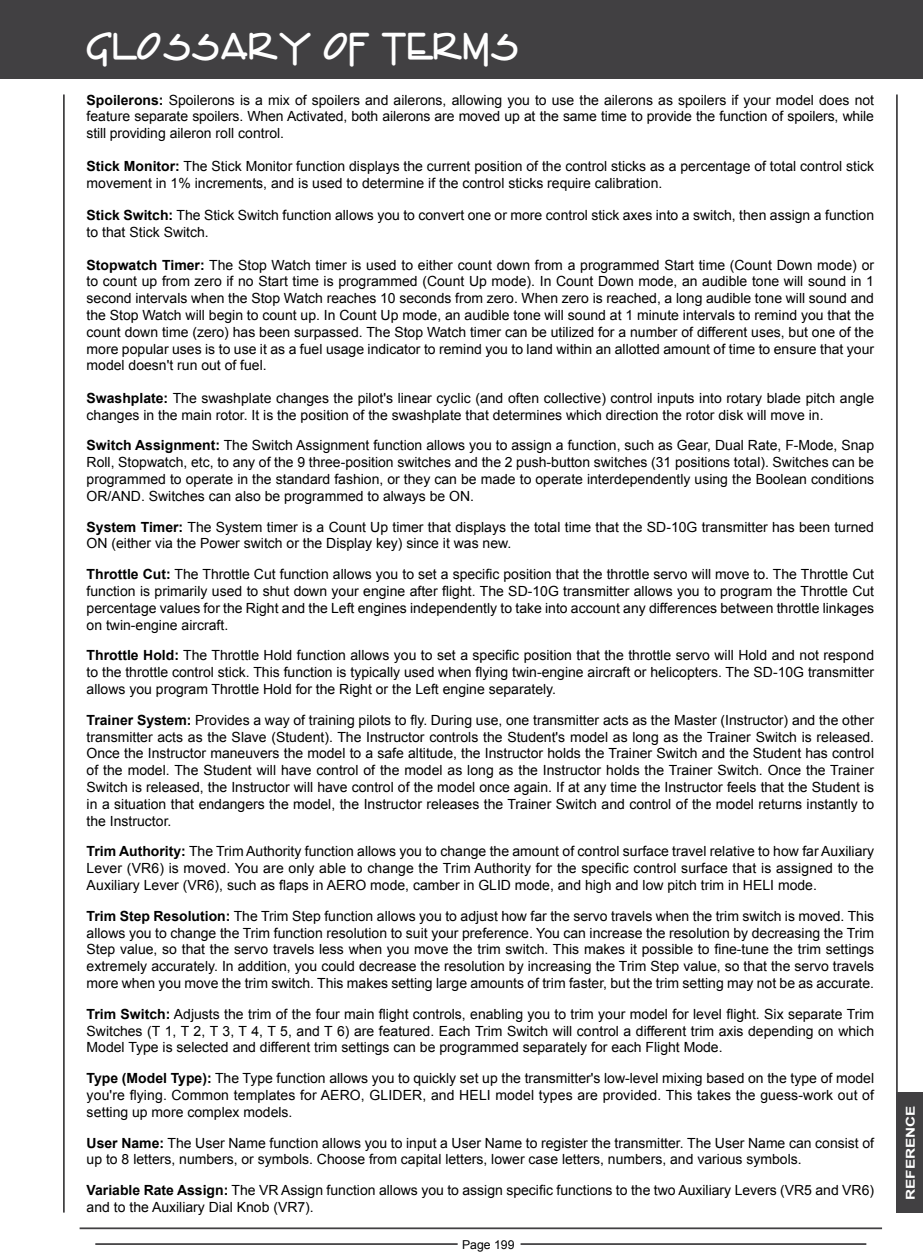
<style>
.page{position:relative;width:923px;height:1260px;background:#fff}
.page>*{position:absolute;margin:0;border:0;box-sizing:border-box;transform-origin:0 0}
.t1{font:700 35px "Enview";color:#fff}
.t2{font:14px/16.8px "Arial";color:#000;text-align:justify}
.t3{font:700 12.25px "Arial";color:#fff;scale:1.25 1}
.t4{font:12.25px "Arial";color:#000}
.s1{font-weight:700}
</style>
<div class="page">
<hr style="left:63px;top:94px;width:2px;height:1119px;background:#414042">
<hr style="left:896px;top:94px;width:2px;height:1119px;background:#414042">
<hr style="left:521px;top:1243px;width:345px;height:2px;background:#414042">
<hr style="left:80px;top:1227px;width:802px;height:2px;background:#414042">
<hr style="left:95px;top:1243px;width:363px;height:2px;background:#414042">
<div style="left:0;top:0;width:923px;height:79px;background:#414042"></div>
<div style="left:897px;top:1093px;width:26px;height:120px;background:#414042"></div>
<h1 class="t1" style="left:87px;top:24px;width:435px">GLOSSARY OF TERMS</h1>
<p class="t2" style="left:87px;top:92px;width:789px"><span class="s1">Spoilerons:</span> Spoilerons is a mix of spoilers and ailerons, allowing you to use the ailerons as spoilers if your model does not feature separate spoilers. When Activated, both ailerons are moved up at the same time to provide the function of spoilers, while still providing aileron roll control.</p>
<p class="t2" style="left:87px;top:158px;width:789px"><span class="s1">Stick Monitor:</span> The Stick Monitor function displays the current position of the control sticks as a percentage of total control stick movement in 1% increments, and is used to determine if the control sticks require calibration.</p>
<p class="t2" style="left:87px;top:207px;width:789px"><span class="s1">Stick Switch:</span> The Stick Switch function allows you to convert one or more control stick axes into a switch, then assign a function to that Stick Switch.</p>
<p class="t2" style="left:87px;top:256px;width:789px"><span class="s1">Stopwatch Timer:</span> The Stop Watch timer is used to either count down from a programmed Start time (Count Down mode) or to count up from zero if no Start time is programmed (Count Up mode). In Count Down mode, an audible tone will sound in 1 second intervals when the Stop Watch reaches 10 seconds from zero. When zero is reached, a long audible tone will sound and the Stop Watch will begin to count up. In Count Up mode, an audible tone will sound at 1 minute intervals to remind you that the count down time (zero) has been surpassed. The Stop Watch timer can be utilized for a number of different uses, but one of the more popular uses is to use it as a fuel usage indicator to remind you to land within an allotted amount of time to ensure that your model doesn't run out of fuel.</p>
<p class="t2" style="left:87px;top:390px;width:789px"><span class="s1">Swashplate:</span> The swashplate changes the pilot's linear cyclic (and often collective) control inputs into rotary blade pitch angle changes in the main rotor. It is the position of the swashplate that determines which direction the rotor disk will move in.</p>
<p class="t2" style="left:87px;top:437px;width:789px"><span class="s1">Switch Assignment:</span> The Switch Assignment function allows you to assign a function, such as Gear, Dual Rate, F-Mode, Snap Roll, Stopwatch, etc, to any of the 9 three-position switches and the 2 push-button switches (31 positions total). Switches can be programmed to operate in the standard fashion, or they can be made to operate interdependently using the Boolean conditions OR/AND. Switches can also be programmed to always be ON.</p>
<p class="t2" style="left:87px;top:519px;width:789px"><span class="s1">System Timer:</span> The System timer is a Count Up timer that displays the total time that the SD-10G transmitter has been turned<br>ON (either via the Power switch or the Display key) since it was new.</p>
<p class="t2" style="left:87px;top:566px;width:789px"><span class="s1">Throttle Cut:</span> The Throttle Cut function allows you to set a specific position that the throttle servo will move to. The Throttle Cut function is primarily used to shut down your engine after flight. The SD-10G transmitter allows you to program the Throttle Cut percentage values for the Right and the Left engines independently to take into account any differences between throttle linkages on twin-engine aircraft.</p>
<p class="t2" style="left:87px;top:647px;width:789px"><span class="s1">Throttle Hold:</span> The Throttle Hold function allows you to set a specific position that the throttle servo will Hold and not respond to the throttle control stick. This function is typically used when flying twin-engine aircraft or helicopters. The SD-10G transmitter allows you program Throttle Hold for the Right or the Left engine separately.</p>
<p class="t2" style="left:87px;top:712px;width:789px"><span class="s1">Trainer System:</span> Provides a way of training pilots to fly. During use, one transmitter acts as the Master (Instructor) and the other transmitter acts as the Slave (Student). The Instructor controls the Student's model as long as the Trainer Switch is released.<br>Once the Instructor maneuvers the model to a safe altitude, the Instructor holds the Trainer Switch and the Student has control of the model. The Student will have control of the model as long as the Instructor holds the Trainer Switch. Once the Trainer Switch is released, the Instructor will have control of the model once again. If at any time the Instructor feels that the Student is in a situation that endangers the model, the Instructor releases the Trainer Switch and control of the model returns instantly to the Instructor.</p>
<p class="t2" style="left:87px;top:843px;width:789px"><span class="s1">Trim Authority:</span> The Trim Authority function allows you to change the amount of control surface travel relative to how far Auxiliary Lever (VR6) is moved. You are only able to change the Trim Authority for the specific control surface that is assigned to the Auxiliary Lever (VR6), such as flaps in AERO mode, camber in GLID mode, and high and low pitch trim in HELI mode.</p>
<p class="t2" style="left:87px;top:908px;width:789px"><span class="s1">Trim Step Resolution:</span> The Trim Step function allows you to adjust how far the servo travels when the trim switch is moved. This allows you to change the Trim function resolution to suit your preference. You can increase the resolution by decreasing the Trim Step value, so that the servo travels less when you move the trim switch. This makes it possible to fine-tune the trim settings extremely accurately. In addition, you could decrease the resolution by increasing the Trim Step value, so that the servo travels more when you move the trim switch. This makes setting large amounts of trim faster, but the trim setting may not be as accurate.</p>
<p class="t2" style="left:87px;top:1006px;width:789px"><span class="s1">Trim Switch:</span> Adjusts the trim of the four main flight controls, enabling you to trim your model for level flight. Six separate Trim Switches (T 1, T 2, T 3, T 4, T 5, and T 6) are featured. Each Trim Switch will control a different trim axis depending on which Model Type is selected and different trim settings can be programmed separately for each Flight Mode.</p>
<p class="t2" style="left:87px;top:1070px;width:789px"><span class="s1">Type (Model Type):</span> The Type function allows you to quickly set up the transmitter's low-level mixing based on the type of model you're flying. Common templates for AERO, GLIDER, and HELI model types are provided. This takes the guess-work out of setting up more complex models.</p>
<p class="t2" style="left:87px;top:1135px;width:789px"><span class="s1">User Name:</span> The User Name function allows you to input a User Name to register the transmitter. The User Name can consist of up to 8 letters, numbers, or symbols. Choose from capital letters, lower case letters, numbers, and various symbols.</p>
<p class="t2" style="left:87px;top:1182px;width:789px"><span class="s1">Variable Rate Assign:</span> The VR Assign function allows you to assign specific functions to the two Auxiliary Levers (VR5 and VR6) and to the Auxiliary Dial Knob (VR7).</p>
<p class="t4" style="left:462px;top:1237px;width:54px">Page 199</p>
<p class="t3" style="left:902px;top:1200px;width:77px;rotate:-90deg">REFERENCE</p>
</div>
